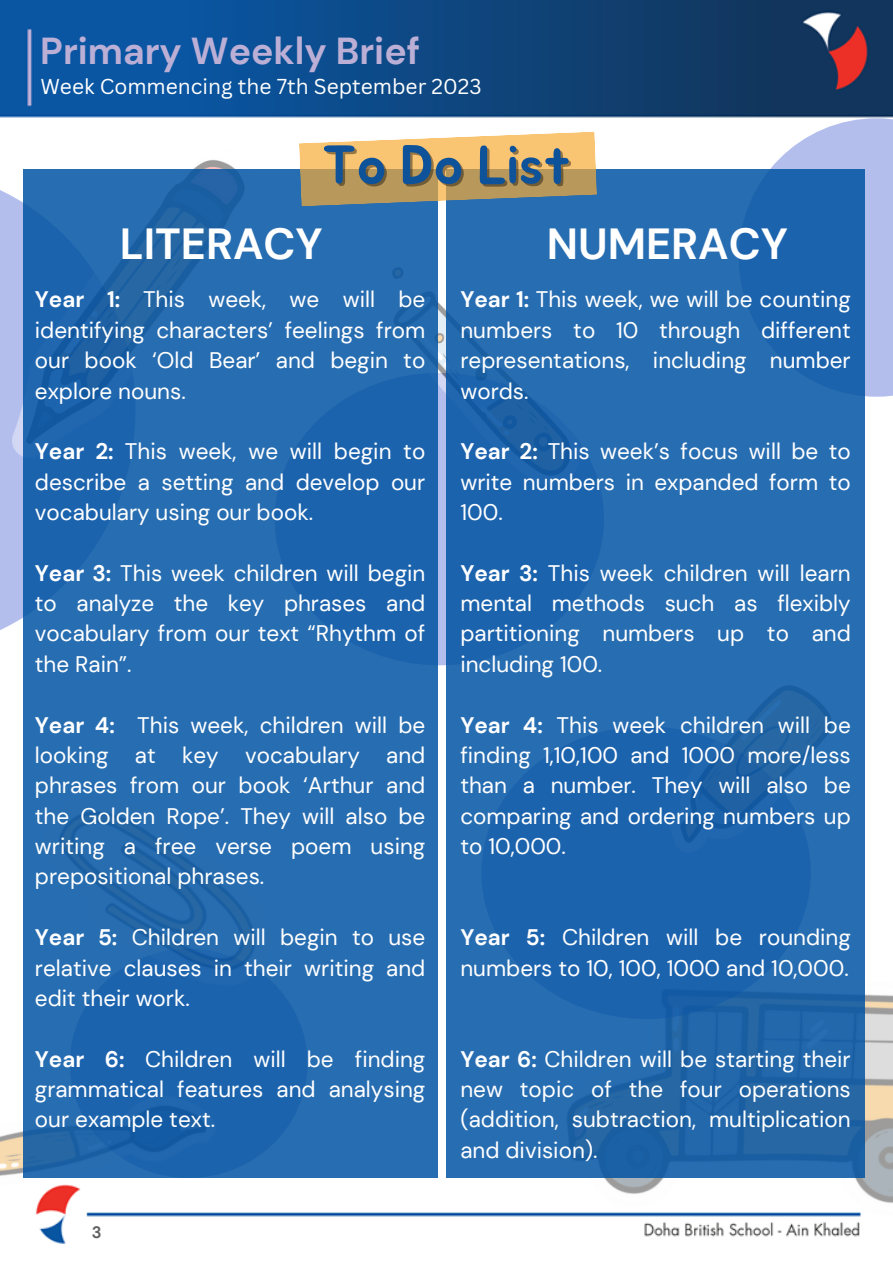
<style>
.page{position:relative;width:893px;height:1264px;background:#fff}
.page>*{position:absolute;margin:0;border:0;box-sizing:border-box;transform-origin:0 0}
.t1{font:54px "Jua";color:#0e529a}
.t2{font:700 43.5px "DM Sans";color:#fff}
.t3{font:700 37.5px "DM Sans";color:#bcafd6}
.t4{font:22.5px/30.3px "DM Sans";color:#fff;text-align:justify}
.t5{font:21px "Canva Sans";color:#fff}
.t6{font:700 16.5px "DM Sans";color:#616161}
.s1{font-weight:700}
</style>
<div class="page">
<img style="left:0;top:0;width:892px;height:1217px">
<img style="left:526px;top:794px;width:366px;height:443px">
<svg style="left:0;top:169px;width:23px;height:482px;background:#bcc5ef"></svg>
<svg style="left:738px;top:118px;width:154px;height:279px;fill:#b4beed"></svg>
<img style="left:12px;top:147px;width:247px;height:310px">
<img style="left:0;top:998px;width:221px;height:246px">
<img style="left:437px;top:257px;width:9px;height:229px">
<div style="left:446px;top:169px;width:418px;height:1008px;background:linear-gradient(to right,#2269b0,#2369ad)"></div>
<div style="left:23px;top:169px;width:414px;height:1008px;background:linear-gradient(to right,#2268ae,#256bb0)"></div>
<svg style="left:299px;top:131px;width:298px;height:75px;background:#d0b17b"></svg>
<p class="t3" style="left:40px;top:27px;width:381px">Primary Weekly Brief</p>
<p class="t5" style="left:40px;top:71px;width:442px">Week Commencing the 7th September 2023</p>
<p class="t1" style="left:322px;top:140px;width:250px">To Do List</p>
<p class="t2" style="left:120px;top:215px;width:204px">LITERACY</p>
<p class="t2" style="left:546px;top:215px;width:243px">NUMERACY</p>
<p class="t4" style="left:35px;top:285px;width:392px"><span class="s1">Year 1:</span> This week, we will be identifying characters’ feelings from our book ‘Old Bear’ and begin to explore nouns.</p>
<p class="t4" style="left:35px;top:436px;width:392px"><span class="s1">Year 2:</span> This week, we will begin to describe a setting and develop our vocabulary using our book.</p>
<p class="t4" style="left:35px;top:558px;width:392px"><span class="s1">Year 3:</span> This week children will begin to analyze the key phrases and vocabulary from our text “Rhythm of the Rain”.</p>
<p class="t4" style="left:35px;top:709px;width:392px"><span class="s1">Year 4:</span> This week, children will be looking at key vocabulary and phrases from our book ‘Arthur and the Golden Rope’. They will also be writing a free verse poem using prepositional phrases.</p>
<p class="t4" style="left:35px;top:922px;width:392px"><span class="s1">Year 5:</span> Children will begin to use relative clauses in their writing and edit their work.</p>
<p class="t4" style="left:35px;top:1043px;width:392px"><span class="s1">Year 6:</span> Children will be finding grammatical features and analysing our example text.</p>
<p class="t6" style="left:92px;top:1221px;width:11px">3</p>
<p class="t4" style="left:460px;top:285px;width:392px"><span class="s1">Year 1:</span> This week, we will be counting numbers to 10 through different representations, including number words.</p>
<p class="t4" style="left:460px;top:436px;width:392px"><span class="s1">Year 2:</span> This week’s focus will be to write numbers in expanded form to 100.</p>
<p class="t4" style="left:460px;top:558px;width:392px"><span class="s1">Year 3:</span> This week children will learn mental methods such as flexibly partitioning numbers up to and including 100.</p>
<p class="t4" style="left:460px;top:709px;width:392px"><span class="s1">Year 4:</span> This week children will be finding 1,10,100 and 1000 more/less than a number. They will also be comparing and ordering numbers up to 10,000.</p>
<p class="t4" style="left:460px;top:922px;width:392px"><span class="s1">Year 5:</span> Children will be rounding numbers to 10, 100, 1000 and 10,000.</p>
<p class="t4" style="left:460px;top:1043px;width:392px"><span class="s1">Year 6:</span> Children will be starting their new topic of the four operations (addition, subtraction, multiplication and division).</p>
</div>
